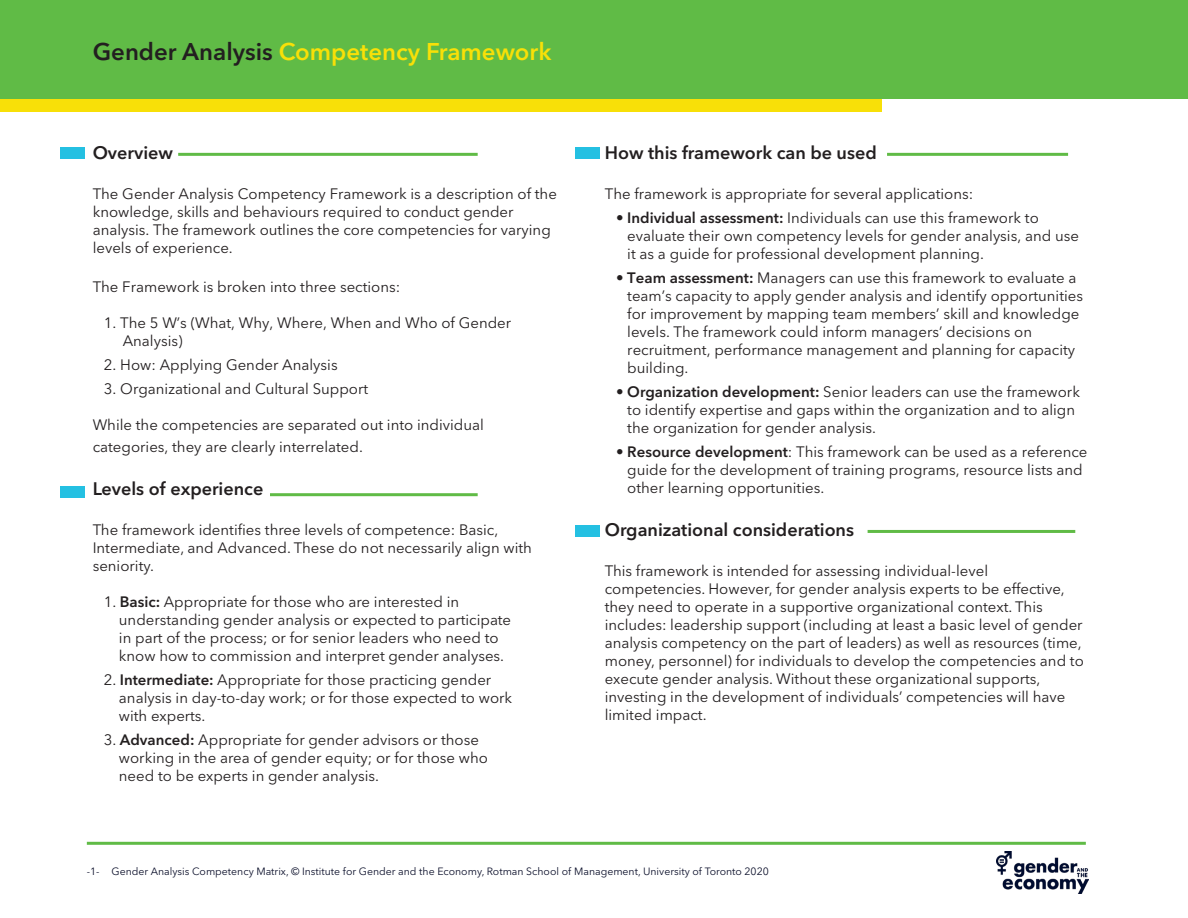
<style>
.page{position:relative;width:1188px;height:918px;background:#fff}
.page>*{position:absolute;margin:0;border:0;box-sizing:border-box;transform-origin:0 0}
.t1{font:600 24px "Avenir Next LT Pro";color:#f8e008}
.t2{font:600 18px "Avenir Next LT Pro";color:#231f20}
.t3{font:15px/18px "Avenir Next LT Pro";color:#231f20}
.t4{font:10.5px "Avenir Next LT Pro";color:#0d112c}
.s1{color:#231f20}
.s2{font-weight:600}
</style>
<div class="page">
<div style="left:60px;top:147px;width:24px;height:12px;background:#24c0e2"></div>
<div style="left:0;top:0;width:882px;height:112px;background:#f8e008"></div>
<div style="left:0;top:0;width:1188px;height:99px;background:#60bb46"></div>
<div style="left:60px;top:486px;width:24px;height:12px;background:#24c0e2"></div>
<div style="left:576px;top:526px;width:24px;height:11px;background:#24c0e2"></div>
<div style="left:576px;top:147px;width:24px;height:12px;background:#24c0e2"></div>
<hr style="left:270px;top:493px;width:208px;height:3px;background:#60bb46">
<hr style="left:178px;top:153px;width:300px;height:3px;background:#60bb46">
<hr style="left:887px;top:153px;width:181px;height:3px;background:#60bb46">
<hr style="left:868px;top:530px;width:207px;height:3px;background:#60bb46">
<hr style="left:87px;top:842px;width:999px;height:3px;background:#60bb46">
<img style="left:997px;top:852px;width:92px;height:41px">
<p class="t1" style="left:93px;top:37px;width:460px"><span class="s1">Gender Analysis</span> Competency Framework</p>
<p class="t2" style="left:93px;top:142px;width:82px">Overview</p>
<p class="t3" style="left:93px;top:184px;width:466px">The Gender Analysis Competency Framework is a description of the knowledge, skills and behaviours required to conduct gender</p>
<p class="t3" style="left:93px;top:220px;width:460px">analysis. The framework outlines the core competencies for varying levels of experience.</p>
<p class="t3" style="left:93px;top:278px;width:309px">The Framework is broken into three sections:</p>
<p class="t3" style="left:123px;top:314px;width:390px;text-indent:-19px">1. The 5 W’s (What, Why, Where, When and Who of Gender<br>Analysis)</p>
<p class="t3" style="left:104px;top:356px;width:235px">2. How: Applying Gender Analysis</p>
<p class="t3" style="left:104px;top:380px;width:266px">3. Organizational and Cultural Support</p>
<p class="t3" style="left:93px;top:416px;width:393px">While the competencies are separated out into individual</p>
<p class="t3" style="left:93px;top:438px;width:272px">categories, they are clearly interrelated.</p>
<p class="t2" style="left:93px;top:478px;width:172px">Levels of experience</p>
<p class="t3" style="left:93px;top:520px;width:407px">The framework identifies three levels of competence: Basic,</p>
<p class="t3" style="left:93px;top:538px;width:441px">Intermediate, and Advanced. These do not necessarily align with seniority.</p>
<p class="t3" style="left:104px;top:592px;width:357px">1. <span class="s2">Basic:</span> Appropriate for those who are interested in</p>
<p class="t3" style="left:119px;top:610px;width:394px">understanding gender analysis or expected to participate</p>
<p class="t3" style="left:119px;top:628px;width:381px">in part of the process; or for senior leaders who need to</p>
<p class="t3" style="left:119px;top:646px;width:387px">know how to commission and interpret gender analyses.</p>
<p class="t3" style="left:104px;top:670px;width:389px">2. <span class="s2">Intermediate:</span> Appropriate for those practicing gender</p>
<p class="t3" style="left:119px;top:688px;width:395px">analysis in day-to-day work; or for those expected to work with experts.</p>
<p class="t3" style="left:104px;top:730px;width:377px">3. <span class="s2">Advanced:</span> Appropriate for gender advisors or those</p>
<p class="t3" style="left:119px;top:748px;width:370px">working in the area of gender equity; or for those who</p>
<p class="t3" style="left:119px;top:766px;width:262px">need to be experts in gender analysis.</p>
<p class="t2" style="left:605px;top:142px;width:274px">How this framework can be used</p>
<p class="t3" style="left:605px;top:184px;width:370px">The framework is appropriate for several applications:</p>
<p class="t3" style="left:616px;top:208px;width:424px">• <span class="s2">Individual assessment:</span> Individuals can use this framework to</p>
<p class="t3" style="left:627px;top:226px;width:453px">evaluate their own competency levels for gender analysis, and use</p>
<p class="t3" style="left:627px;top:244px;width:358px">it as a guide for professional development planning.</p>
<p class="t3" style="left:616px;top:268px;width:462px">• <span class="s2">Team assessment:</span> Managers can use this framework to evaluate a</p>
<p class="t3" style="left:627px;top:286px;width:457px">team’s capacity to apply gender analysis and identify opportunities</p>
<p class="t3" style="left:627px;top:304px;width:454px">for improvement by mapping team members’ skill and knowledge</p>
<p class="t3" style="left:627px;top:322px;width:406px">levels. The framework could inform managers’ decisions on</p>
<p class="t3" style="left:627px;top:340px;width:450px">recruitment, performance management and planning for capacity</p>
<p class="t3" style="left:627px;top:358px;width:63px">building.</p>
<p class="t3" style="left:616px;top:382px;width:465px">• <span class="s2">Organization development:</span> Senior leaders can use the framework</p>
<p class="t3" style="left:627px;top:400px;width:449px">to identify expertise and gaps within the organization and to align</p>
<p class="t3" style="left:627px;top:418px;width:250px">the organization for gender analysis.</p>
<p class="t3" style="left:616px;top:442px;width:473px">• <span class="s2">Resource development</span>: This framework can be used as a reference</p>
<p class="t3" style="left:627px;top:460px;width:457px">guide for the development of training programs, resource lists and</p>
<p class="t3" style="left:627px;top:478px;width:198px">other learning opportunities.</p>
<p class="t2" style="left:605px;top:519px;width:251px">Organizational considerations</p>
<p class="t3" style="left:605px;top:561px;width:385px">This framework is intended for assessing individual-level</p>
<p class="t3" style="left:605px;top:579px;width:481px">competencies. However, for gender analysis experts to be effective, they need to operate in a supportive organizational context. This includes: leadership support (including at least a basic level of gender analysis competency on the part of leaders) as well as resources (time, money, personnel) for individuals to develop the competencies and to execute gender analysis. Without these organizational supports,</p>
<p class="t3" style="left:605px;top:687px;width:462px">investing in the development of individuals’ competencies will have limited impact.</p>
<p class="t4" style="left:87px;top:865px;width:14px">-1-</p>
<p class="t4" style="left:112px;top:865px;width:659px">Gender Analysis Competency Matrix, © Institute for Gender and the Economy, Rotman School of Management, University of Toronto 2020</p>
</div>
